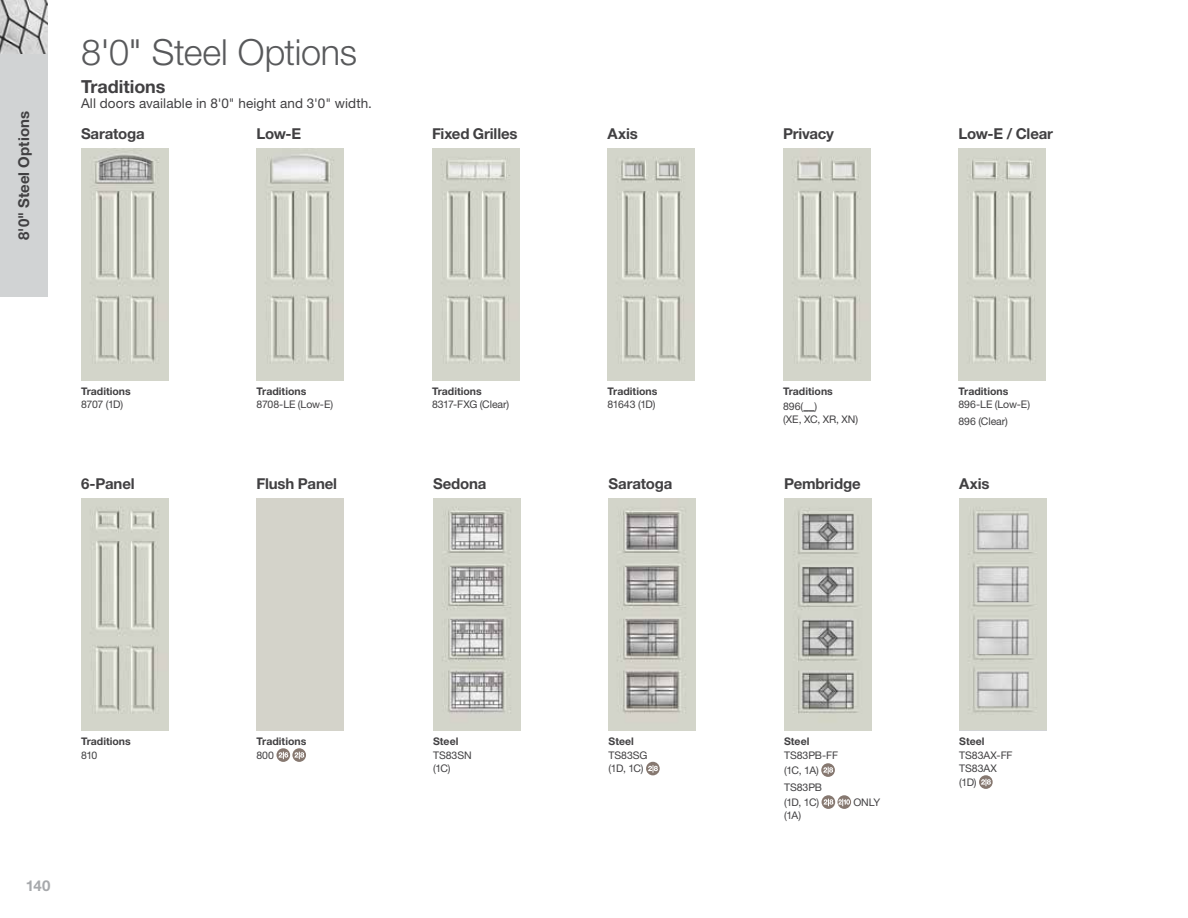
<style>
.page{position:relative;width:1188px;height:918px;background:#fff}
.page>*{position:absolute;margin:0;border:0;box-sizing:border-box;transform-origin:0 0}
.t1{font:300 36px "Helvetica Neue LT Std";letter-spacing:-.005em;color:#58595b}
.t2{font:700 18px "Helvetica Neue LT Std";letter-spacing:-.005em;color:#414042}
.t3{font:700 15px "Helvetica Neue LT Std";letter-spacing:-.01em;color:#414042}
.t4{font:700 15px "Helvetica Neue LT Std";color:#a7a9ac}
.t5{font:13.5px "Helvetica Neue LT Std";letter-spacing:.01em;color:#414042}
.t6{font:10.5px/13.5px "Helvetica Neue LT Std";letter-spacing:-.01em;color:#414042}
.t7{font:700 10.5px/15px "Helvetica Neue LT Std";color:#414042}
.s1{font-weight:400}
</style>
<div class="page">
<img style="left:0;top:0;width:48px;height:54px">
<div style="left:0;top:54px;width:48px;height:243px;background:#d1d3d4"></div>
<img style="left:958px;top:148px;width:88px;height:232px">
<img style="left:81px;top:148px;width:87px;height:232px">
<img style="left:608px;top:148px;width:87px;height:232px">
<img style="left:432px;top:148px;width:87px;height:232px">
<img style="left:257px;top:148px;width:87px;height:232px">
<img style="left:783px;top:148px;width:87px;height:232px">
<svg style="left:803px;top:411px;width:12px;height:1px"></svg>
<svg style="left:277px;top:748px;width:13px;height:14px"></svg>
<svg style="left:279px;top:752px;width:9px;height:7px"></svg>
<svg style="left:292px;top:748px;width:14px;height:14px"></svg>
<svg style="left:294px;top:752px;width:10px;height:7px"></svg>
<img style="left:81px;top:499px;width:87px;height:232px">
<img style="left:433px;top:499px;width:87px;height:232px">
<img style="left:609px;top:499px;width:87px;height:232px">
<div style="left:646px;top:762px;width:14px;height:13px;background:#867870;border-radius:50%"></div>
<svg style="left:648px;top:765px;width:10px;height:8px"></svg>
<img style="left:784px;top:499px;width:87px;height:232px">
<svg style="left:821px;top:763px;width:14px;height:14px"></svg>
<svg style="left:823px;top:767px;width:10px;height:7px"></svg>
<svg style="left:822px;top:795px;width:13px;height:14px"></svg>
<svg style="left:837px;top:795px;width:14px;height:14px"></svg>
<svg style="left:824px;top:799px;width:26px;height:7px"></svg>
<img style="left:959px;top:499px;width:88px;height:231px">
<svg style="left:979px;top:775px;width:14px;height:14px"></svg>
<svg style="left:981px;top:779px;width:10px;height:7px"></svg>
<h3 class="t3" style="left:14px;top:240px;width:130px;rotate:-90deg">8'0" Steel Options</h3>
<h1 class="t1" style="left:81px;top:31px;width:278px">8'0" Steel Options</h1>
<h2 class="t2" style="left:81px;top:75px;width:86px">Traditions</h2>
<p class="t5" style="left:81px;top:95px;width:293px">All doors available in 8'0" height and 3'0" width.</p>
<h3 class="t3" style="left:81px;top:124px;width:65px">Saratoga</h3>
<h3 class="t3" style="left:256px;top:124px;width:46px">Low-E</h3>
<p class="t7" style="left:81px;top:383px;width:51px">Traditions</p>
<p class="t6" style="left:81px;top:398px;width:44px">8707 (1D)</p>
<h3 class="t3" style="left:81px;top:475px;width:55px">6-Panel</h3>
<p class="t7" style="left:256px;top:383px;width:51px">Traditions</p>
<p class="t6" style="left:256px;top:398px;width:78px">8708-LE (Low-E)</p>
<h3 class="t3" style="left:256px;top:475px;width:82px">Flush Panel</h3>
<h3 class="t3" style="left:432px;top:124px;width:87px">Fixed Grilles</h3>
<p class="t7" style="left:432px;top:383px;width:51px">Traditions</p>
<p class="t6" style="left:432px;top:398px;width:79px">8317-FXG (Clear)</p>
<h3 class="t3" style="left:433px;top:475px;width:55px">Sedona</h3>
<h3 class="t3" style="left:608px;top:124px;width:32px">Axis</h3>
<p class="t7" style="left:608px;top:383px;width:51px">Traditions</p>
<p class="t6" style="left:608px;top:398px;width:49px">81643 (1D)</p>
<h3 class="t3" style="left:609px;top:475px;width:65px">Saratoga</h3>
<p class="t7" style="left:81px;top:734px;width:51px">Traditions</p>
<p class="t6" style="left:81px;top:748px;width:18px">810</p>
<h3 class="t4" style="left:26px;top:876px;width:26px">140</h3>
<p class="t7" style="left:256px;top:734px;width:51px">Traditions</p>
<p class="t6" style="left:256px;top:748px;width:19px">800</p>
<p class="t7" style="left:433px;top:734px;width:27px">Steel</p>
<p class="t6" style="left:433px;top:748px;width:40px">TS83SN (1C)</p>
<p class="t7" style="left:609px;top:734px;width:27px">Steel</p>
<p class="t6" style="left:609px;top:748px;width:40px">TS83SG (1D, 1C)</p>
<h3 class="t3" style="left:783px;top:124px;width:52px">Privacy</h3>
<h3 class="t3" style="left:958px;top:124px;width:96px">Low-E / Clear</h3>
<p class="t7" style="left:783px;top:383px;width:51px">Traditions<br><span class="s1">896(</span>__<span class="s1">)</span></p>
<p class="t6" style="left:783px;top:413px;width:77px">(XE, XC, XR, XN)</p>
<h3 class="t3" style="left:784px;top:475px;width:78px">Pembridge</h3>
<p class="t7" style="left:958px;top:383px;width:51px">Traditions</p>
<p class="t6" style="left:958px;top:396px;width:73px;line-height:17px">896-LE (Low-E)<br>896 (Clear)</p>
<h3 class="t3" style="left:959px;top:475px;width:32px">Axis</h3>
<p class="t7" style="left:784px;top:734px;width:27px">Steel</p>
<p class="t6" style="left:784px;top:748px;width:56px;line-height:15px">TS83PB-FF (1C, 1A)</p>
<p class="t6" style="left:784px;top:780px;width:40px;line-height:15px">TS83PB (1D, 1C)</p>
<p class="t6" style="left:784px;top:809px;width:19px">(1A)</p>
<p class="t6" style="left:853px;top:795px;width:28px">ONLY</p>
<p class="t7" style="left:959px;top:734px;width:27px">Steel</p>
<p class="t6" style="left:959px;top:748px;width:55px">TS83AX-FF<br>TS83AX (1D)</p>
</div>
